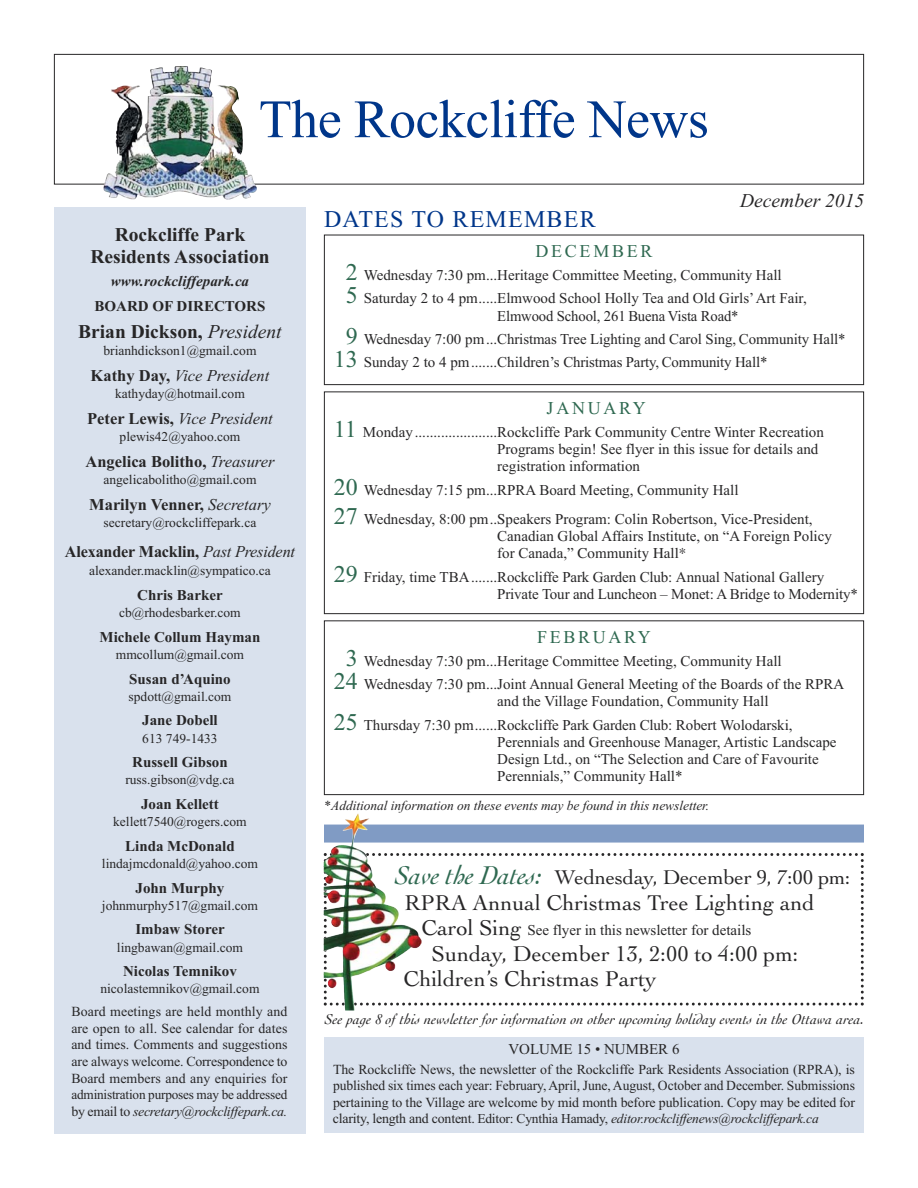
<style>
.page{position:relative;width:918px;height:1188px;background:#fff}
.page>*{position:absolute;margin:0;border:0;box-sizing:border-box;transform-origin:0 0}
.t1{font:54px "Times New Roman";letter-spacing:-.01em;color:#00368a}
.t2{font:24px "Times New Roman";letter-spacing:.05em;color:#00368a}
.t3{font:22.5px/25.5px "Cochin";color:#272627}
.t4{font:21px "Cochin";letter-spacing:-.01em;color:#272627}
.t5{font:700 19.5px/22.5px "Times New Roman";color:#272627;text-align:center}
.t6{font:italic 19.5px "Times New Roman";color:#272627}
.t7{font:18px "Times New Roman";letter-spacing:.15em;color:#2f6951}
.t8{font:700 16.5px "Times New Roman";color:#272627}
.t9{font:italic 16.5px "Times New Roman";color:#272627}
.t10{font:15px/17.2px "Times New Roman";color:#272627}
.t11{font:700 15px "Times New Roman";color:#272627}
.t12{font:italic 15px "Cochin";color:#272627}
.t13{font:15px "Times";color:#272627}
.t14{font:italic 700 15px "Times New Roman";color:#272627}
.t15{font:13.8px/16.6px "Times New Roman";letter-spacing:-.005em;color:#272627;text-align:justify}
.t16{font:italic 13.8px "Times New Roman";letter-spacing:-.02em;color:#272627}
.t17{font:13.5px "Times New Roman";color:#272627}
.t18{font:italic 13.5px "Times New Roman";letter-spacing:-.005em;color:#272627}
.s1{font-weight:400;font-style:italic}
.s2{font-weight:700;font-style:normal}
.s3{font-style:normal}
.s4{font-size:24px;color:#2f6951}
.s5{font-family:"Times"}
.s6{font-family:"Times New Roman"}
.s7{font-style:italic;font-size:27px;color:#2f6951}
.s8{font-family:"Cochin";font-size:22.5px}
.s9{font-style:normal;font-size:13.8px}
</style>
<div class="page">
<div style="left:54px;top:207px;width:252px;height:927px;background:#d9e1ed"></div>
<div style="left:324px;top:825px;width:540px;height:18px;background:#809bc4"></div>
<div style="left:54px;top:54px;width:810px;height:130px;border:1px solid #272627"></div>
<img style="left:103px;top:66px;width:154px;height:134px">
<div style="left:324px;top:235px;width:540px;height:150px;border:1px solid #272627"></div>
<div style="left:324px;top:392px;width:540px;height:222px;border:1px solid #272627"></div>
<div style="left:324px;top:620px;width:540px;height:175px;border:1px solid #272627"></div>
<svg style="left:422px;top:853px;width:442px;height:153px"></svg>
<img style="left:324px;top:814px;width:98px;height:197px">
<div style="left:324px;top:1037px;width:540px;height:96px;background:#d9e1ed"></div>
<h1 class="t1" style="left:259px;top:87px;width:452px">The Rockcliffe News</h1>
<h3 class="t6" style="left:740px;top:189px;width:125px">December 2015</h3>
<h3 class="t5" style="left:90px;top:223px;width:181px">Rockcliffe Park<br>Residents Association</h3>
<p class="t14" style="left:111px;top:272px;width:140px">www.rockcliffepark.ca</p>
<p class="t11" style="left:95px;top:297px;width:172px">BOARD OF DIRECTORS</p>
<h3 class="t5" style="left:78px;top:320px;width:205px">Brian Dickson, <span class="s1">President</span></h3>
<p class="t17" style="left:103px;top:342px;width:155px">brianhdickson1@gmail.com</p>
<p class="t9" style="left:91px;top:365px;width:180px"><span class="s2">Kathy Day,</span> Vice President</p>
<p class="t17" style="left:115px;top:385px;width:131px">kathyday@hotmail.com</p>
<p class="t9" style="left:87px;top:408px;width:187px"><span class="s2">Peter Lewis,</span> Vice President</p>
<p class="t17" style="left:120px;top:428px;width:122px">plewis42@yahoo.com</p>
<p class="t8" style="left:85px;top:451px;width:190px">Angelica Bolitho, <span class="s1">Treasurer</span></p>
<p class="t17" style="left:103px;top:472px;width:155px">angelicabolitho@gmail.com</p>
<p class="t8" style="left:89px;top:495px;width:183px">Marilyn Venner, <span class="s1">Secretary</span></p>
<p class="t17" style="left:104px;top:515px;width:154px">secretary@rockcliffepark.ca</p>
<p class="t8" style="left:65px;top:542px;width:232px">Alexander Macklin, <span class="s1">Past President</span></p>
<p class="t17" style="left:89px;top:562px;width:183px">alexander.macklin@sympatico.ca</p>
<p class="t11" style="left:137px;top:586px;width:87px">Chris Barker</p>
<p class="t17" style="left:119px;top:605px;width:123px">cb@rhodesbarker.com</p>
<p class="t11" style="left:100px;top:628px;width:162px">Michele Collum Hayman</p>
<p class="t17" style="left:116px;top:647px;width:130px">mmcollum@gmail.com</p>
<p class="t11" style="left:129px;top:670px;width:103px">Susan d’Aquino</p>
<p class="t17" style="left:129px;top:688px;width:104px">spdott@gmail.com</p>
<p class="t11" style="left:142px;top:712px;width:77px">Jane Dobell</p>
<p class="t17" style="left:142px;top:730px;width:77px">613 749-1433</p>
<p class="t11" style="left:132px;top:753px;width:97px">Russell Gibson</p>
<p class="t17" style="left:125px;top:772px;width:111px">russ.gibson@vdg.ca</p>
<p class="t11" style="left:141px;top:795px;width:79px">Joan Kellett</p>
<p class="t17" style="left:113px;top:814px;width:135px">kellett7540@rogers.com</p>
<p class="t11" style="left:125px;top:837px;width:111px">Linda McDonald</p>
<p class="t17" style="left:102px;top:855px;width:158px">lindajmcdonald@yahoo.com</p>
<p class="t11" style="left:136px;top:879px;width:90px">John Murphy</p>
<p class="t17" style="left:102px;top:897px;width:158px">johnmurphy517@gmail.com</p>
<p class="t11" style="left:135px;top:920px;width:91px">Imbaw Storer</p>
<p class="t17" style="left:117px;top:939px;width:128px">lingbawan@gmail.com</p>
<p class="t11" style="left:123px;top:962px;width:115px">Nicolas Temnikov</p>
<p class="t17" style="left:100px;top:981px;width:161px">nicolastemnikov@gmail.com</p>
<p class="t15" style="left:71px;top:1003px;width:218px">Board meetings are held monthly and are open to all. See calendar for dates and times. Comments and suggestions are always welcome. Correspondence to Board members and any enquiries for</p>
<p class="t17" style="left:71px;top:1087px;width:217px">administration purposes may be addressed</p>
<p class="t16" style="left:71px;top:1103px;width:217px"><span class="s3">by email to</span> secretary@rockcliffepark.ca.</p>
<h2 class="t2" style="left:324px;top:204px;width:273px">DATES TO REMEMBER</h2>
<p class="t7" style="left:536px;top:240px;width:118px">DECEMBER</p>
<p class="t10" style="left:346px;top:263px;width:463px;line-height:23.2px"><span class="s4">2</span> Wednesday 7:30 pm...Heritage Committee Meeting, Community Hall<br><span class="s4">5</span> Saturday 2 to 4 pm.....Elmwood School Holly Tea and Old Girls’Art Fair,</p>
<p class="t10" style="left:497px;top:307px;width:243px">Elmwood School, 261 Buena Vista Road*</p>
<p class="t10" style="left:346px;top:330px;width:501px"><span class="s4">9</span> Wednesday 7:00 pm...Christmas Tree Lighting and Carol Sing, Community Hall*</p>
<p class="t10" style="left:334px;top:353px;width:435px"><span class="s4">13</span> Sunday 2 to 4 pm.......Children’s Christmas Party, Community Hall*</p>
<p class="t7" style="left:547px;top:397px;width:101px">JANUARY</p>
<p class="t10" style="left:497px;top:423px;width:328px;text-indent:-164px"><span class="s4">11</span> Monday ......................Rockcliffe Park Community Centre Winter Recreation<br>Programs begin! See flyer in this issue for details and registration information</p>
<p class="t10" style="left:334px;top:475px;width:480px;line-height:29.2px"><span class="s4">20</span> Wednesday 7:15 pm...RPRA Board Meeting, Community Hall<br><span class="s4">27</span> Wednesday, 8:00 pm..<span class="s5">S</span>peakers Program: Colin Robertson, Vice-President,</p>
<p class="t10" style="left:497px;top:527px;width:336px">Canadian Global Affairs Institute, on “A Foreign Policy</p>
<p class="t13" style="left:497px;top:545px;width:191px"><span class="s6">for Canada,”</span> Community Hall*</p>
<p class="t10" style="left:497px;top:568px;width:362px;text-indent:-164px"><span class="s4">29</span> Friday, time TBA.......Rockcliffe Park Garden Club: Annual National Gallery<br>Private Tour and Luncheon – Monet: A Bridge to Modernity*</p>
<p class="t7" style="left:537px;top:626px;width:115px">FEBRUARY</p>
<p class="t10" style="left:334px;top:649px;width:512px;line-height:23.2px;text-indent:12px"><span class="s4">3</span> Wednesday 7:30 pm...Heritage Committee Meeting, Community Hall<br><span class="s4">24</span> Wednesday 7:30 pm...Joint Annual General Meeting of the Boards of the RPRA</p>
<p class="t10" style="left:334px;top:690px;width:460px;line-height:23.2px;text-indent:163px">and the Village Foundation, Community Hall<br><span class="s4">25</span> Thursday 7:30 pm......Rockcliffe Park Garden Club: Robert Wolodarski,</p>
<p class="t10" style="left:497px;top:733px;width:341px">Perennials and Greenhouse Manager, Artistic Landscape<br>Design Ltd., on “The Selection and Care of Favourite<br>Perennials,” Community Hall*</p>
<p class="t18" style="left:325px;top:797px;width:386px">*Additional information on these events may be found in this newsletter.</p>
<h3 class="t4" style="left:394px;top:865px;width:457px"><span class="s7">Save the Dates:</span> Wednesday, December 9, 7:00 pm:</h3>
<h3 class="t3" style="left:404px;top:890px;width:412px">RPRA Annual Christmas Tree Lighting and</h3>
<p class="t10" style="left:422px;top:921px;width:331px"><span class="s8">Carol Sing</span> See flyer in this newsletter for details</p>
<h3 class="t3" style="left:404px;top:941px;width:396px;text-indent:28px">Sunday, December 13, 2:00 to 4:00 pm:<br>Children’s Christmas Party</h3>
<p class="t12" style="left:325px;top:1011px;width:541px">See page 8 of this newsletter for information on other upcoming holiday events in the Ottawa area.</p>
<p class="t10" style="left:508px;top:1040px;width:173px">VOLUME 15 • NUMBER 6</p>
<p class="t15" style="left:333px;top:1061px;width:524px">The Rockcliffe News, the newsletter of the Rockcliffe Park Residents Association (RPRA), is published six times each year: February, April, June, August, October and December. Submissions pertaining to the Village are welcome by mid month before publication. Copy may be edited for</p>
<p class="t18" style="left:333px;top:1111px;width:487px"><span class="s9">clarity, length and content.</span> <span class="s3">Editor: Cynthia Hamady,</span> editor.rockcliffenews@rockcliffepark.ca</p>
</div>
